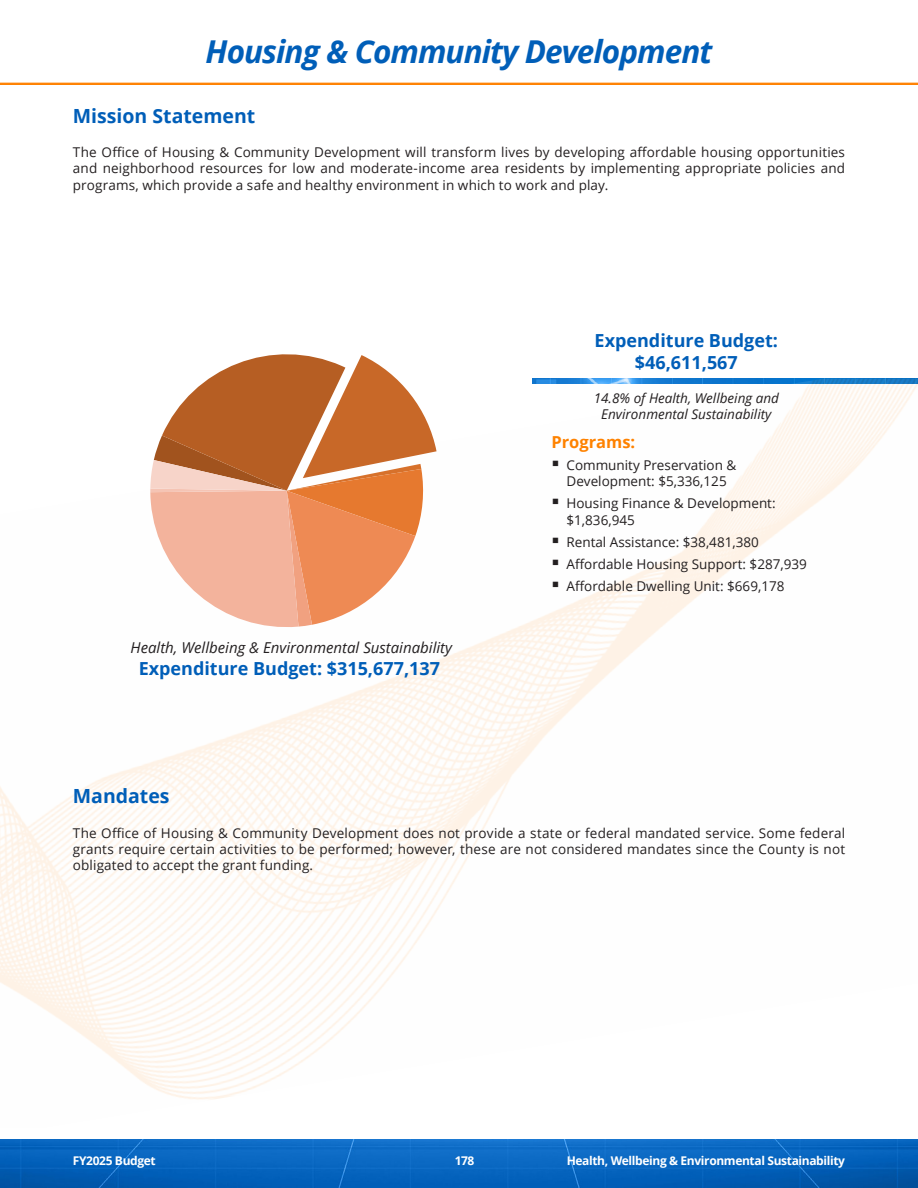
<style>
.page{position:relative;width:918px;height:1188px;background:#fff}
.page>*{position:absolute;margin:0;border:0;box-sizing:border-box;transform-origin:0 0}
.Head_2{font:italic 700 31.5px "Open Sans";letter-spacing:-.03em;color:#005eb8}
.Heading_L1{font:700 19.5px "Open Sans";color:#005eb8}
.EB_Heading{font:700 18px/21.6px "Open Sans";color:#005eb8;text-align:center}
.EB_Heading_2{font:700 16.5px "Open Sans";color:#ff8200}
.t1{font:italic 15px "Open Sans";color:#231f20}
.Body{font:13.5px/16.2px "Open Sans";color:#231f20;text-align:justify}
.EB_Quote{font:italic 13.5px/16.2px "Open Sans";color:#231f20;text-align:center}
.t2{font:700 12px "Open Sans";letter-spacing:-.03em;color:#fff}
</style>
<div class="page">
<img style="left:0;top:82px;width:918px;height:3px">
<img style="left:0;top:1139px;width:918px;height:49px">
<img style="left:0;top:379px;width:918px;height:721px">
<svg style="left:150px;top:354px;width:287px;height:276px"></svg>
<svg style="left:560px;top:470px;width:18px;height:1px"></svg>
<svg style="left:560px;top:508px;width:18px;height:1px"></svg>
<svg style="left:560px;top:547px;width:18px;height:1px"></svg>
<svg style="left:560px;top:569px;width:18px;height:1px"></svg>
<svg style="left:560px;top:591px;width:18px;height:1px"></svg>
<p class="Head_2" style="left:206px;top:29px;width:508px">Housing &amp; Community Development</p>
<p class="Heading_L1" style="left:73px;top:102px;width:184px">Mission Statement</p>
<p class="Body" style="left:73px;top:144px;width:774px">The Office of Housing &amp; Community Development will transform lives by developing affordable housing opportunities and neighborhood resources for low and moderate-income area residents by implementing appropriate policies and programs, which provide a safe and healthy environment in which to work and play.</p>
<p class="t1" style="left:131px;top:638px;width:323px">Health, Wellbeing &amp; Environmental Sustainability</p>
<h3 class="EB_Heading" style="left:139px;top:657px;width:303px">Expenditure Budget: $315,677,137</h3>
<p class="EB_Heading" style="left:595px;top:329px;width:185px">Expenditure Budget: $46,611,567</p>
<p class="EB_Quote" style="left:594px;top:389px;width:187px">14.8% of Health, Wellbeing and<br>Environmental Sustainability</p>
<p class="EB_Heading_2" style="left:551px;top:430px;width:85px">Programs:</p>
<p class="Body" style="left:551px;top:457px;width:186px;text-align:center">▪ Community Preservation &amp;<br>Development: $5,336,125</p>
<p class="Body" style="left:567px;top:495px;width:211px;text-indent:-15px">▪ Housing Finance &amp; Development: $1,836,945</p>
<p class="Body" style="left:551px;top:533px;width:209px">▪ Rental Assistance: $38,481,380</p>
<p class="Body" style="left:551px;top:556px;width:257px">▪ Affordable Housing Support: $287,939</p>
<p class="Body" style="left:551px;top:578px;width:235px">▪ Affordable Dwelling Unit: $669,178</p>
<p class="Heading_L1" style="left:73px;top:782px;width:98px">Mandates</p>
<p class="Body" style="left:73px;top:824px;width:774px">The Office of Housing &amp; Community Development does not provide a state or federal mandated service. Some federal grants require certain activities to be performed; however, these are not considered mandates since the County is not obligated to accept the grant funding.</p>
<p class="t2" style="left:73px;top:1152px;width:84px">FY2025 Budget</p>
<p class="t2" style="left:455px;top:1152px;width:21px">178</p>
<p class="t2" style="left:567px;top:1152px;width:280px">Health, Wellbeing &amp; Environmental Sustainability</p>
</div>
